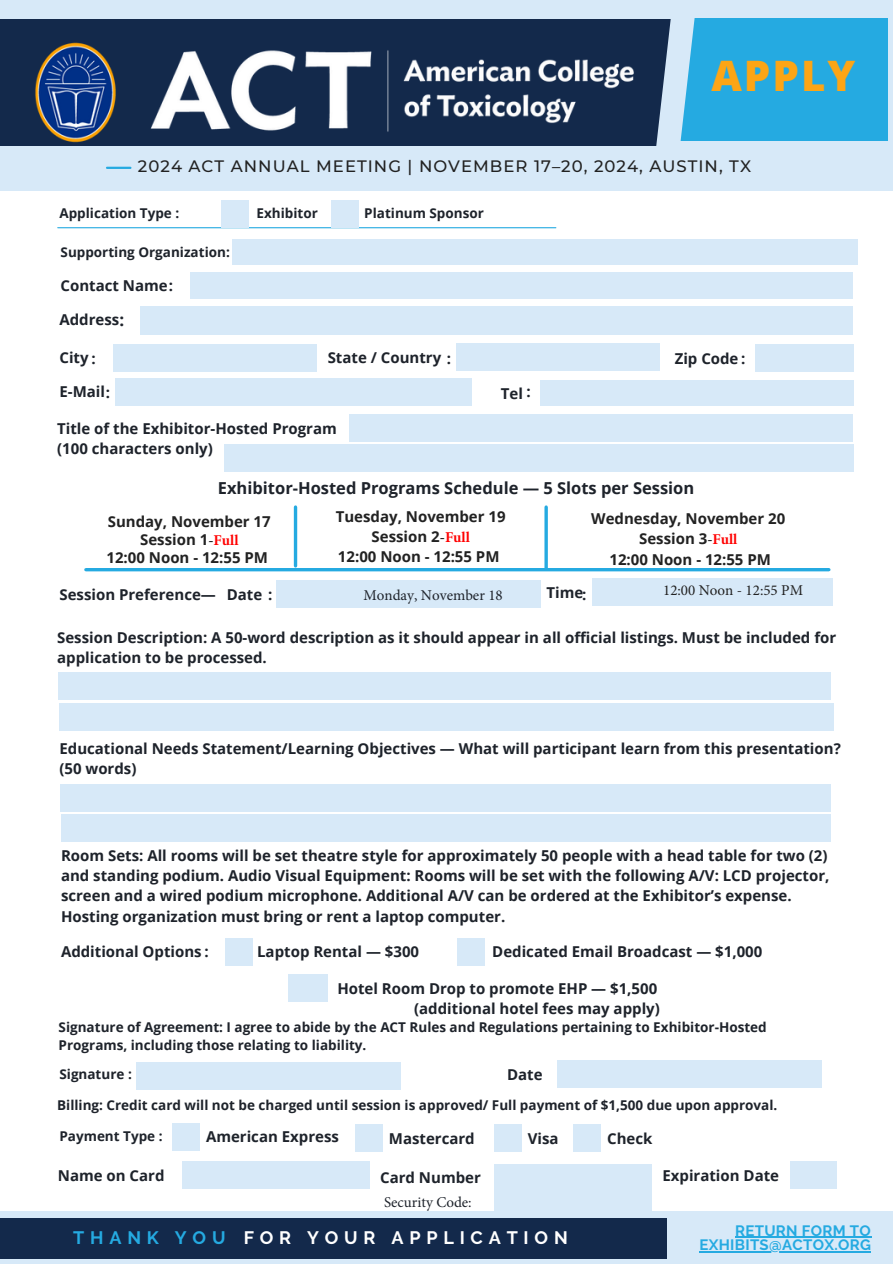
<style>
.page{position:relative;width:893px;height:1264px;background:#fff}
.page>*{position:absolute;margin:0;border:0;box-sizing:border-box;transform-origin:0 0}
.t1{font:800 42px "Open Sans";letter-spacing:.05em;color:#fda515}
.t2{font:700 18px "Raleway";color:#fff}
.t3{font:700 16.8px "Open Sans";color:#1e232b}
.t4{font:500 16.5px "Montserrat";letter-spacing:.06em;color:#222}
.t5{font:700 16.5px "Open Sans";color:#1e232b}
.t6{font:700 15px/20.2px "Open Sans";color:#1e232b}
.t7{font:700 15px/20.2px "Open Sans";color:#222;text-align:center}
.t8{font:700 15px "Raleway";letter-spacing:.02em;color:#25aae1}
.t9{font:15px "Minion Pro";color:#1e232b}
.t10{font:15px "Minion Pro";color:#222}
.t11{font:700 13.5px/18px "Open Sans";color:#1e232b}
.s1{font-family:"Minion Pro"}
.s2{font-family:"Minion Pro";color:#f00}
.s3{color:#25aae1}
</style>
<div class="page">
<div style="left:0;top:0;width:892px;height:191px;background:#d7e9f8"></div>
<hr style="left:107px;top:167px;width:23px;height:2px;background:#25aae1">
<div style="left:0;top:1211px;width:892px;height:52px;background:#d7e9f8"></div>
<div style="left:0;top:1217px;width:666px;height:41px;background:#13294b"></div>
<div style="left:0;top:19px;width:672px;height:126px;background:#13294b"></div>
<img style="left:8px;top:42px;width:120px;height:104px">
<img style="left:144px;top:50px;width:497px;height:96px">
<hr style="left:58px;top:227px;width:498px;height:1px;background:#25aae1">
<div style="left:221px;top:200px;width:28px;height:27px;background:#d7e9f8"></div>
<div style="left:331px;top:200px;width:28px;height:27px;background:#d7e9f8"></div>
<div style="left:190px;top:272px;width:662px;height:27px;background:#d7e9f8"></div>
<div style="left:140px;top:305px;width:712px;height:29px;background:#d7e9f8"></div>
<div style="left:232px;top:239px;width:625px;height:26px;background:#d7e9f8"></div>
<div style="left:539px;top:380px;width:314px;height:26px;background:#d7e9f8"></div>
<div style="left:115px;top:378px;width:356px;height:28px;background:#d7e9f8"></div>
<div style="left:113px;top:344px;width:204px;height:28px;background:#d7e9f8"></div>
<div style="left:456px;top:343px;width:204px;height:28px;background:#d7e9f8"></div>
<div style="left:755px;top:344px;width:98px;height:28px;background:#d7e9f8"></div>
<div style="left:349px;top:415px;width:504px;height:27px;background:#d7e9f8"></div>
<div style="left:224px;top:444px;width:630px;height:27px;background:#d7e9f8"></div>
<hr style="left:294px;top:507px;width:3px;height:59px;background:#25aae1">
<svg style="left:544px;top:507px;width:4px;height:61px"></svg>
<div style="left:276px;top:580px;width:265px;height:27px;background:#d7e9f8"></div>
<hr style="left:86px;top:568px;width:742px;height:3px;background:#25aae1">
<div style="left:675px;top:19px;width:213px;height:122px;background:#25aae1"></div>
<svg style="left:641px;top:18px;width:70px;height:128px"></svg>
<div style="left:591px;top:578px;width:241px;height:27px;background:#d7e9f8"></div>
<div style="left:58px;top:672px;width:772px;height:28px;background:#d7e9f8"></div>
<div style="left:59px;top:703px;width:774px;height:27px;background:#d7e9f8"></div>
<div style="left:60px;top:784px;width:770px;height:27px;background:#d7e9f8"></div>
<div style="left:62px;top:814px;width:768px;height:28px;background:#d7e9f8"></div>
<div style="left:225px;top:938px;width:27px;height:27px;background:#d7e9f8"></div>
<div style="left:457px;top:938px;width:28px;height:27px;background:#d7e9f8"></div>
<div style="left:288px;top:974px;width:39px;height:27px;background:#d7e9f8"></div>
<div style="left:556px;top:1060px;width:265px;height:27px;background:#d7e9f8"></div>
<div style="left:136px;top:1062px;width:265px;height:27px;background:#d7e9f8"></div>
<div style="left:172px;top:1123px;width:28px;height:27px;background:#d7e9f8"></div>
<div style="left:354px;top:1124px;width:28px;height:27px;background:#d7e9f8"></div>
<div style="left:493px;top:1124px;width:28px;height:27px;background:#d7e9f8"></div>
<div style="left:573px;top:1124px;width:28px;height:27px;background:#d7e9f8"></div>
<hr style="left:735px;top:1236px;width:136px;height:1px;background:#25aae1">
<hr style="left:699px;top:1251px;width:172px;height:1px;background:#25aae1">
<div style="left:790px;top:1161px;width:46px;height:28px;background:#d7e9f8"></div>
<div style="left:182px;top:1161px;width:188px;height:28px;background:#d7e9f8"></div>
<div style="left:494px;top:1187px;width:158px;height:27px;background:#d7e9f8"></div>
<div style="left:494px;top:1164px;width:158px;height:27px;background:#d7e9f8"></div>
<p class="t1" style="left:711px;top:46px;width:146px">APPLY</p>
<h2 class="t4" style="left:138px;top:156px;width:614px">2024 ACT ANNUAL MEETING | NOVEMBER 17–20, 2024, AUSTIN, TX</h2>
<p class="t11" style="left:59px;top:203px;width:121px">Application Type :</p>
<p class="t11" style="left:256px;top:203px;width:63px">Exhibitor</p>
<p class="t11" style="left:364px;top:203px;width:121px">Platinum Sponsor</p>
<h5 class="t11" style="left:61px;top:243px;width:171px">Supporting Organization:</h5>
<p class="t6" style="left:61px;top:275px;width:114px">Contact Name:</p>
<p class="t6" style="left:59px;top:309px;width:61px">Address</p>
<p class="t3" style="left:119px;top:308px;width:6px">:</p>
<p class="t6" style="left:59px;top:347px;width:38px">City :</p>
<p class="t6" style="left:328px;top:347px;width:115px">State / Country</p>
<h5 class="t6" style="left:674px;top:348px;width:72px">Zip Code :</h5>
<h5 class="t6" style="left:447px;top:348px;width:6px">:</h5>
<p class="t6" style="left:59px;top:381px;width:52px">E-Mail:</p>
<p class="t6" style="left:501px;top:383px;width:31px">Tel :</p>
<h3 class="t6" style="left:57px;top:418px;width:281px">Title of the Exhibitor-Hosted Program (100 characters only)</h3>
<h5 class="t5" style="left:218px;top:476px;width:478px">Exhibitor-Hosted Programs Schedule — 5 Slots per Session</h5>
<h5 class="t7" style="left:591px;top:508px;width:195px">Wednesday, November 20<br>Session 3<span class="s1">-</span><span class="s2">Full<br></span>12:00 Noon - 12:55 PM</h5>
<h5 class="t7" style="left:106px;top:512px;width:166px;line-height:18px">Sunday, November 17<br>Session 1<span class="s1">-</span><span class="s2">Full<br></span>12:00 Noon - 12:55 PM</h5>
<h5 class="t7" style="left:336px;top:506px;width:171px">Tuesday, November 19<br>Session 2<span class="s1">-</span><span class="s2">Full<br></span>12:00 Noon - 12:55 PM</h5>
<h5 class="t6" style="left:227px;top:584px;width:47px">Date :</h5>
<p class="t9" style="left:363px;top:585px;width:141px">Monday, November 18</p>
<p class="t10" style="left:663px;top:580px;width:141px">12:00 Noon - 12:55 PM</p>
<h5 class="t6" style="left:546px;top:581px;width:38px">Time</h5>
<h5 class="t6" style="left:582px;top:584px;width:6px">:</h5>
<h5 class="t6" style="left:57px;top:626px;width:780px">Session Description: A 50-word description as it should appear in all official listings. Must be included for application to be processed.</h5>
<p class="t6" style="left:59px;top:584px;width:158px">Session Preference—</p>
<h5 class="t6" style="left:59px;top:738px;width:782px">Educational Needs Statement/Learning Objectives — What will participant learn from this presentation? (50 words)</h5>
<h5 class="t6" style="left:61px;top:844px;width:770px">Room Sets: All rooms will be set theatre style for approximately 50 people with a head table for two (2) and standing podium. Audio Visual Equipment: Rooms will be set with the following A/V: LCD projector, screen and a wired podium microphone. Additional A/V can be ordered at the Exhibitor’s expense.<br>Hosting organization must bring or rent a laptop computer.</h5>
<p class="t6" style="left:61px;top:941px;width:149px">Additional Options :</p>
<h5 class="t6" style="left:257px;top:941px;width:163px">Laptop Rental — $300</h5>
<h5 class="t6" style="left:492px;top:941px;width:271px">Dedicated Email Broadcast — $1,000</h5>
<p class="t6" style="left:337px;top:977px;width:324px;text-align:right">Hotel Room Drop to promote EHP — $1,500 (additional hotel fees may apply)</p>
<p class="t11" style="left:59px;top:1018px;width:709px">Signature of Agreement: I agree to abide by the ACT Rules and Regulations pertaining to Exhibitor-Hosted<br>Programs, including those relating to liability.</p>
<h5 class="t11" style="left:59px;top:1064px;width:74px">Signature :</h5>
<p class="t6" style="left:507px;top:1063px;width:37px">Date</p>
<p class="t11" style="left:57px;top:1095px;width:721px">Billing: Credit card will not be charged until session is approved/ Full payment of $1,500 due upon approval.</p>
<h5 class="t11" style="left:59px;top:1126px;width:105px">Payment Type :</h5>
<h5 class="t6" style="left:206px;top:1126px;width:134px">American Express</h5>
<h5 class="t6" style="left:389px;top:1127px;width:87px">Mastercard</h5>
<h5 class="t6" style="left:528px;top:1127px;width:32px">Visa</h5>
<h5 class="t6" style="left:607px;top:1127px;width:47px">Check</h5>
<h4 class="t6" style="left:58px;top:1165px;width:108px">Name on Card</h4>
<h2 class="t6" style="left:380px;top:1167px;width:102px">Card Number</h2>
<h2 class="t6" style="left:662px;top:1165px;width:118px">Expiration Date</h2>
<p class="t9" style="left:384px;top:1192px;width:89px">Security Code:</p>
<p class="t2" style="left:73px;top:1227px;width:496px"><span class="s3">T H A N K Y O U</span> F O R Y O U R A P P L I C A T I O N</p>
<h5 class="t8" style="left:735px;top:1221px;width:137px">RETURN FORM TO</h5>
<h5 class="t8" style="left:699px;top:1236px;width:173px">EXHIBITS@ACTOX.ORG</h5>
</div>
